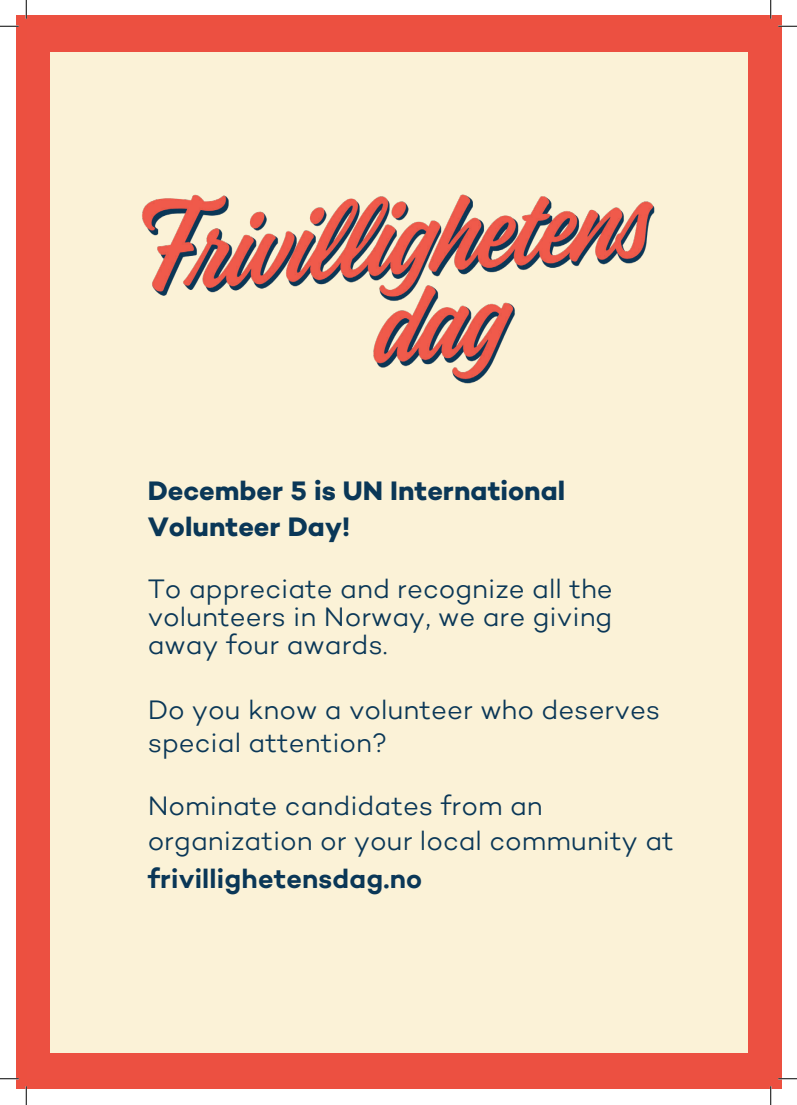
<style>
.page{position:relative;width:797px;height:1105px;background:#fff}
.page>*{position:absolute;margin:0;border:0;box-sizing:border-box;transform-origin:0 0}
.t1{font:27.25px/27.8px "Campton Light DEMO";color:#0a3757}
.t2{font:27.25px/36.8px "Campton Bold DEMO";color:#0a3757}
.t3{font:600 27.25px "Campton";letter-spacing:.005em;color:#0a3757}
</style>
<div class="page">
<div style="left:16px;top:16px;width:765px;height:1073px;background:#ec5040"></div>
<div style="left:27px;top:26px;width:742px;height:1053px;background:#ec5041"></div>
<div style="left:50px;top:52px;width:697px;height:1001px;background:#fbf2d7"></div>
<img style="left:142px;top:194px;width:513px;height:190px">
<svg style="left:0;top:25px;width:19px;height:2px"></svg>
<svg style="left:778px;top:25px;width:19px;height:2px"></svg>
<svg style="left:0;top:1078px;width:19px;height:1px"></svg>
<svg style="left:778px;top:1078px;width:19px;height:1px"></svg>
<svg style="left:25px;top:0;width:2px;height:19px"></svg>
<svg style="left:25px;top:1086px;width:2px;height:19px"></svg>
<svg style="left:770px;top:0;width:1px;height:19px"></svg>
<svg style="left:770px;top:1086px;width:1px;height:19px"></svg>
<p class="t2" style="left:148px;top:472px;width:419px">December 5 is UN International<br>Volunteer Day!</p>
<p class="t1" style="left:148px;top:576px;width:467px;text-align:justify">To appreciate and recognize all the volunteers in Norway, we are giving away four awards.</p>
<p class="t1" style="left:148px;top:694px;width:514px;line-height:32.6px">Do you know a volunteer who deserves special attention?</p>
<p class="t1" style="left:148px;top:789px;width:528px;line-height:35px">Nominate candidates from an organization or your local community at</p>
<p class="t3" style="left:148px;top:861px;width:276px">frivillighetensdag.no</p>
</div>
